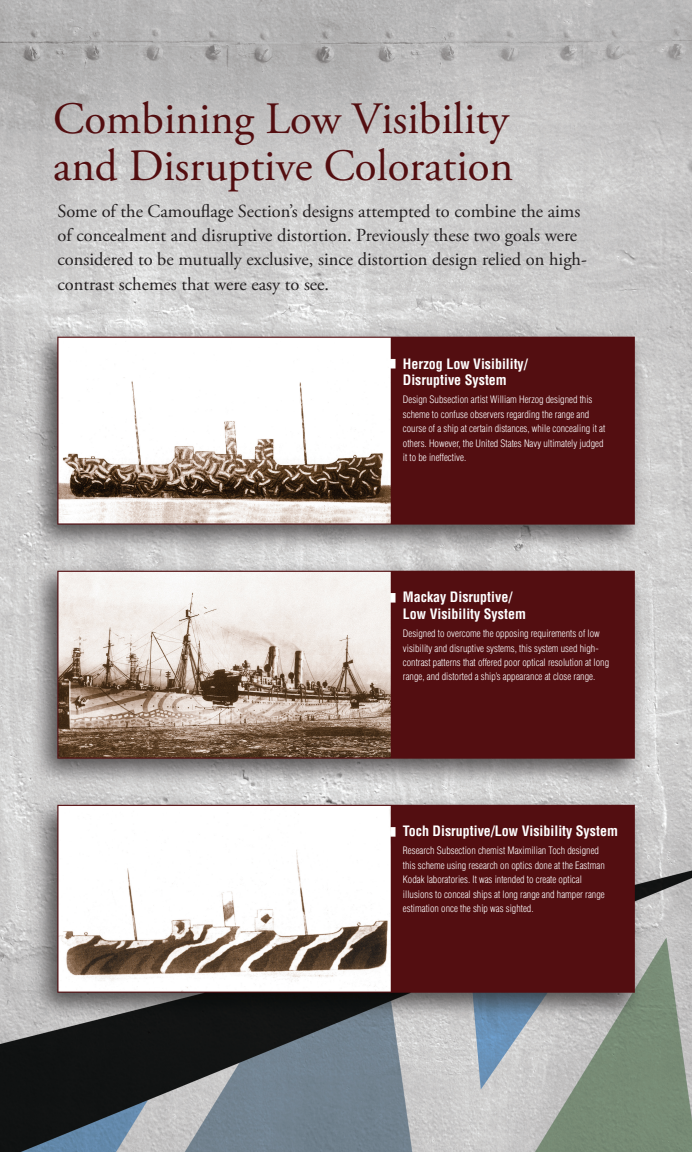
<style>
.page{position:relative;width:692px;height:1152px;background:#fff}
.page>*{position:absolute;margin:0;border:0;box-sizing:border-box;transform-origin:0 0}
.t1{font:44.8px/46.4px "Adobe Garamond Pro";color:#530e10}
.t2{font:18.4px/24.2px "Adobe Garamond Pro";color:#231f20}
.t3{font:700 condensed 14px/16.8px "Helvetica LT Std";color:#fff}
.t4{font:300 condensed 10px/14.4px "Helvetica LT Std";color:#fff}
</style>
<div class="page">
<img style="left:0;top:0;width:691px;height:1152px">
<p class="t1" style="left:53px;top:97px;width:461px">Combining Low Visibility and Disruptive Coloration</p>
<p class="t2" style="left:57px;top:200px;width:530px">Some of the Camouflage Section’s designs attempted to combine the aims of concealment and disruptive distortion. Previously these two goals were considered to be mutually exclusive, since distortion design relied on high&shy;contrast schemes that were easy to see.</p>
<p class="t3" style="left:402px;top:355px;width:126px">Herzog Low Visibility/<br>Disruptive System</p>
<p class="t4" style="left:402px;top:393px;width:204px">Design Subsection artist William Herzog designed this scheme to confuse observers regarding the range and course of a ship at certain distances, while concealing it at others. However, the United States Navy ultimately judged it to be ineffective.</p>
<p class="t3" style="left:402px;top:589px;width:124px">Mackay Disruptive/<br>Low Visibility System</p>
<p class="t4" style="left:402px;top:626px;width:208px">Designed to overcome the opposing requirements of low visibility and disruptive systems, this system used high&shy;contrast patterns that offered poor optical resolution at long range, and distorted a ship’s appearance at close range.</p>
<p class="t3" style="left:402px;top:823px;width:216px">Toch Disruptive/Low Visibility System</p>
<p class="t4" style="left:402px;top:844px;width:203px">Research Subsection chemist Maximilian Toch designed this scheme using research on optics done at the Eastman Kodak laboratories. It was intended to create optical illusions to conceal ships at long range and hamper range estimation once the ship was sighted.</p>
</div>
